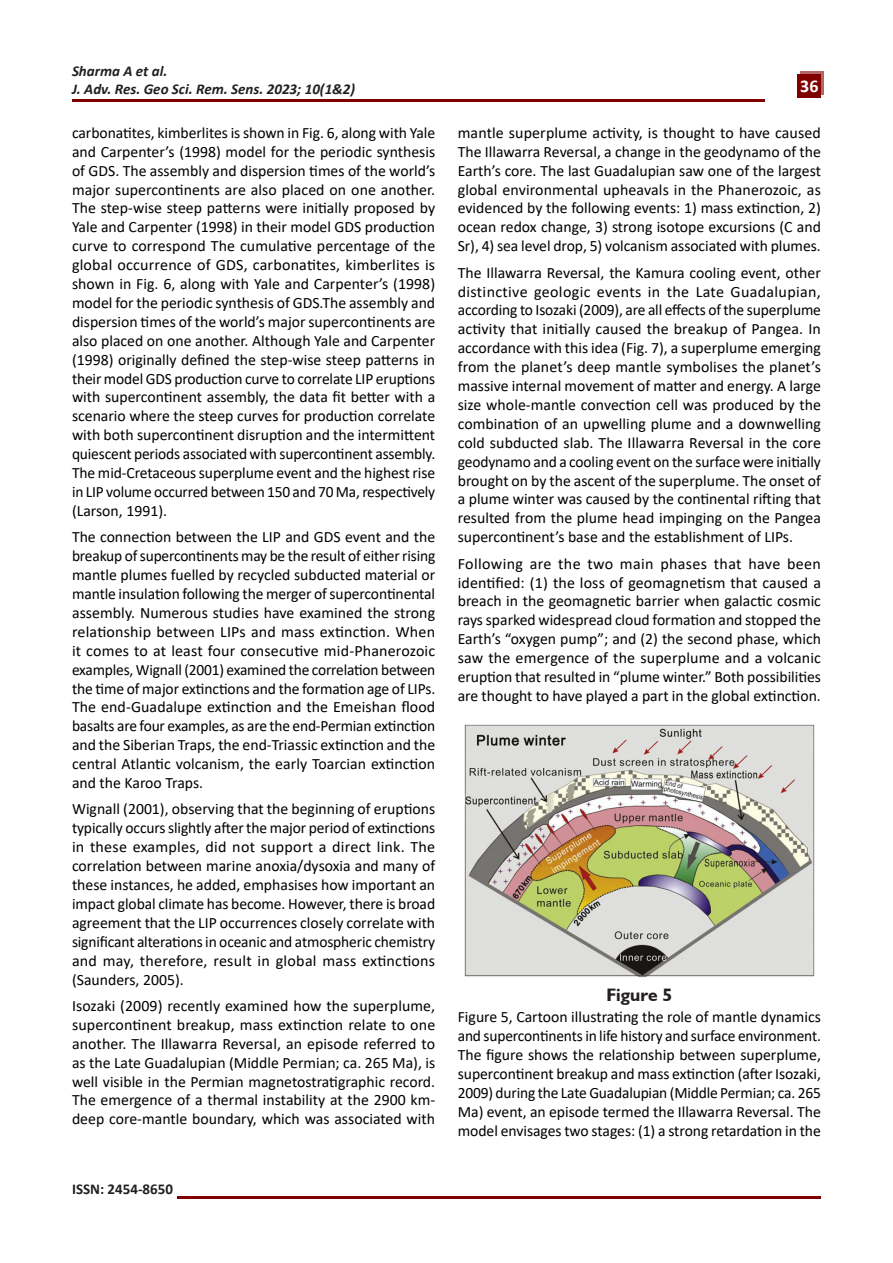
<style>
.page{position:relative;width:893px;height:1263px;background:#fff}
.page>*{position:absolute;margin:0;border:0;box-sizing:border-box;transform-origin:0 0}
.t1{font:700 18px "Humanist 521 BT";color:#231f20}
.t2{font:700 18px "Calibri";color:#fff}
.t3{font:15.75px/18.9px "Calibri";color:#000;text-align:justify}
.t4{font:italic 700 15px/18px "Calibri";color:#231f20}
.t5{font:700 15px "Calibri";color:#231f20}
</style>
<div class="page">
<div style="left:801px;top:71px;width:23px;height:23px;background:#b46666"></div>
<div style="left:798px;top:74px;width:23px;height:23px;background:#800000"></div>
<hr style="left:72px;top:100px;width:693px;height:2px;background:#800000">
<hr style="left:177px;top:1196px;width:644px;height:2px;background:#800000">
<img style="left:464px;top:724px;width:350px;height:253px">
<p class="t4" style="left:72px;top:61px;width:285px">Sharma A et al.<br>J. Adv. Res. Geo Sci. Rem. Sens. 2023; 10(1&amp;2)</p>
<p class="t3" style="left:72px;top:123px;width:365px">carbonatites, kimberlites is shown in Fig. 6, along with Yale and Carpenter’s (1998) model for the periodic synthesis of GDS. The assembly and dispersion times of the world’s major supercontinents are also placed on one another.<br>The step-wise steep patterns were initially proposed by Yale and Carpenter (1998) in their model GDS production curve to correspond The cumulative percentage of the global occurrence of GDS, carbonatites, kimberlites is shown in Fig. 6, along with Yale and Carpenter’s (1998) model for the periodic synthesis of GDS.The assembly and dispersion times of the world’s major supercontinents are also placed on one another. Although Yale and Carpenter (1998) originally defined the step-wise steep patterns in their model GDS production curve to correlate LIP eruptions with supercontinent assembly, the data fit better with a scenario where the steep curves for production correlate with both supercontinent disruption and the intermittent quiescent periods associated with supercontinent assembly.<br>The mid-Cretaceous superplume event and the highest rise in LIP volume occurred between 150 and 70 Ma, respectively (Larson, 1991).</p>
<p class="t3" style="left:72px;top:527px;width:365px">The connection between the LIP and GDS event and the breakup of supercontinents may be the result of either rising mantle plumes fuelled by recycled subducted material or mantle insulation following the merger of supercontinental assembly. Numerous studies have examined the strong relationship between LIPs and mass extinction. When it comes to at least four consecutive mid-Phanerozoic examples, Wignall (2001) examined the correlation between the time of major extinctions and the formation age of LIPs.<br>The end-Guadalupe extinction and the Emeishan flood basalts are four examples, as are the end-Permian extinction and the Siberian Traps, the end-Triassic extinction and the central Atlantic volcanism, the early Toarcian extinction and the Karoo Traps.</p>
<p class="t3" style="left:72px;top:799px;width:365px">Wignall (2001), observing that the beginning of eruptions typically occurs slightly after the major period of extinctions in these examples, did not support a direct link. The correlation between marine anoxia/dysoxia and many of these instances, he added, emphasises how important an impact global climate has become. However, there is broad agreement that the LIP occurrences closely correlate with significant alterations in oceanic and atmospheric chemistry and may, therefore, result in global mass extinctions (Saunders, 2005).</p>
<p class="t3" style="left:72px;top:996px;width:365px">Isozaki (2009) recently examined how the superplume, supercontinent breakup, mass extinction relate to one another. The Illawarra Reversal, an episode referred to as the Late Guadalupian (Middle Permian; ca. 265 Ma), is well visible in the Permian magnetostratigraphic record.<br>The emergence of a thermal instability at the 2900 km&shy;deep core-mantle boundary, which was associated with</p>
<p class="t5" style="left:72px;top:1178px;width:103px">ISSN: 2454-8650</p>
<p class="t2" style="left:800px;top:74px;width:20px">36</p>
<p class="t3" style="left:458px;top:123px;width:365px">mantle superplume activity, is thought to have caused The Illawarra Reversal, a change in the geodynamo of the Earth’s core. The last Guadalupian saw one of the largest global environmental upheavals in the Phanerozoic, as evidenced by the following events: 1) mass extinction, 2) ocean redox change, 3) strong isotope excursions (C and Sr), 4) sea level drop, 5) volcanism associated with plumes.</p>
<p class="t3" style="left:458px;top:263px;width:365px">The Illawarra Reversal, the Kamura cooling event, other distinctive geologic events in the Late Guadalupian, according to Isozaki (2009), are all effects of the superplume activity that initially caused the breakup of Pangea. In accordance with this idea (Fig. 7), a superplume emerging from the planet’s deep mantle symbolises the planet’s massive internal movement of matter and energy. A large size whole-mantle convection cell was produced by the combination of an upwelling plume and a downwelling cold subducted slab. The Illawarra Reversal in the core geodynamo and a cooling event on the surface were initially brought on by the ascent of the superplume. The onset of a plume winter was caused by the continental rifting that resulted from the plume head impinging on the Pangea supercontinent’s base and the establishment of LIPs.</p>
<p class="t3" style="left:458px;top:554px;width:365px">Following are the two main phases that have been identified: (1) the loss of geomagnetism that caused a breach in the geomagnetic barrier when galactic cosmic rays sparked widespread cloud formation and stopped the Earth’s “oxygen pump”; and (2) the second phase, which saw the emergence of the superplume and a volcanic eruption that resulted in “plume winter.” Both possibilities are thought to have played a part in the global extinction.</p>
<p class="t1" style="left:606px;top:983px;width:67px">Figure 5</p>
<p class="t3" style="left:458px;top:1007px;width:365px">Figure 5, Cartoon illustrating the role of mantle dynamics and supercontinents in life history and surface environment.<br>The figure shows the relationship between superplume, supercontinent breakup and mass extinction (after Isozaki, 2009) during the Late Guadalupian (Middle Permian; ca. 265<br>Ma) event, an episode termed the Illawarra Reversal. The model envisages two stages: (1) a strong retardation in the</p>
</div>
